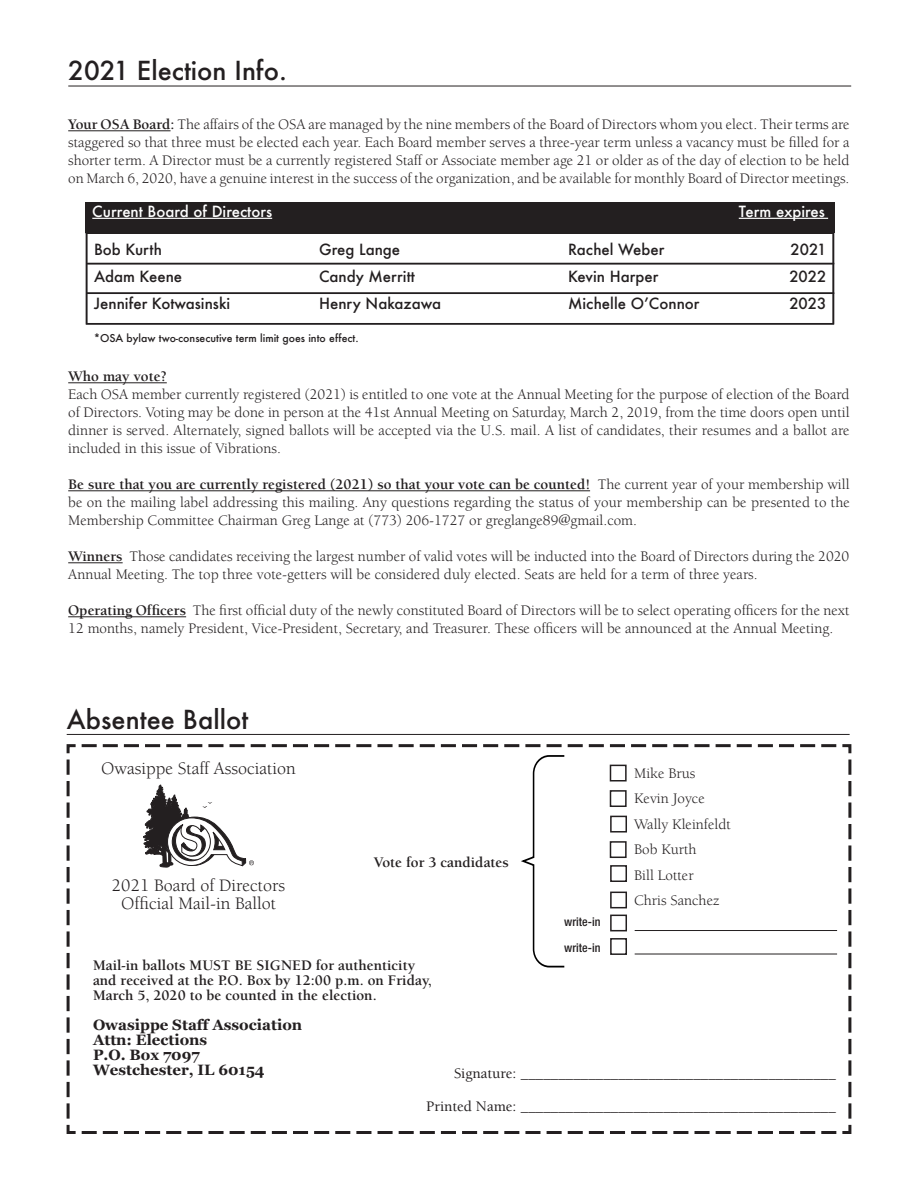
<style>
.page{position:relative;width:918px;height:1188px;background:#fff}
.page>*{position:absolute;margin:0;border:0;box-sizing:border-box;transform-origin:0 0}
.t1{font:500 25.5px "Futura";color:#231f20}
.t2{font:18px "Berkeley";color:#231f20}
.article_text{font:15px/18px "Berkeley";color:#231f20;text-align:justify}
.article_text-2{font:700 15px "Berkeley";color:#231f20}
.t3{font:500 15px "Futura";color:#231f20}
.t4{font:500 15px "Berkeley";color:#231f20}
.t5{font:700 15px "Georgia";color:#231f20}
.t6{font:500 15px "Futura";color:#fff}
.t7{font:500 condensed 12px "Helvetica Neue LT Std";color:#231f20}
.t8{font:500 10.5px "Futura";color:#231f20}
.s1{font-weight:700}
</style>
<div class="page">
<svg style="left:66px;top:744px;width:786px;height:390px"></svg>
<hr style="left:68px;top:130px;width:103px;height:1px;background:#231f20">
<hr style="left:68px;top:382px;width:99px;height:1px;background:#231f20">
<hr style="left:68px;top:490px;width:522px;height:1px;background:#231f20">
<hr style="left:68px;top:562px;width:55px;height:1px;background:#231f20">
<hr style="left:68px;top:616px;width:118px;height:1px;background:#231f20">
<hr style="left:68px;top:86px;width:783px;height:1px;background:#231f20">
<svg style="left:143px;top:785px;width:111px;height:82px"></svg>
<hr style="left:67px;top:734px;width:783px;height:1px;background:#231f20">
<div style="left:610px;top:765px;width:16px;height:16px;background:#fff"></div>
<div style="left:610px;top:765px;width:17px;height:17px;border:2px solid #231f20"></div>
<div style="left:610px;top:791px;width:16px;height:15px;background:#fff"></div>
<div style="left:610px;top:790px;width:17px;height:17px;border:2px solid #231f20"></div>
<div style="left:610px;top:842px;width:16px;height:15px;background:#fff"></div>
<div style="left:610px;top:841px;width:17px;height:17px;border:2px solid #231f20"></div>
<div style="left:611px;top:816px;width:15px;height:16px;background:#fff"></div>
<div style="left:610px;top:816px;width:17px;height:17px;border:2px solid #231f20"></div>
<svg style="left:521px;top:755px;width:43px;height:213px"></svg>
<div style="left:611px;top:915px;width:15px;height:16px;background:#fff"></div>
<div style="left:610px;top:915px;width:17px;height:16px;border:2px solid #231f20"></div>
<hr style="left:635px;top:930px;width:202px;height:1px;background:#231f20">
<div style="left:611px;top:939px;width:15px;height:15px;background:#fff"></div>
<div style="left:610px;top:938px;width:17px;height:17px;border:2px solid #231f20"></div>
<hr style="left:635px;top:954px;width:202px;height:1px;background:#231f20">
<div style="left:611px;top:866px;width:15px;height:15px;background:#fff"></div>
<div style="left:610px;top:865px;width:17px;height:17px;border:2px solid #231f20"></div>
<div style="left:611px;top:892px;width:15px;height:16px;background:#fff"></div>
<div style="left:610px;top:892px;width:17px;height:16px;border:2px solid #231f20"></div>
<div style="left:86px;top:202px;width:748px;height:31px;background:#231f20"></div>
<div style="left:86px;top:202px;width:748px;height:122px;border:2px solid #231f20"></div>
<hr style="left:87px;top:263px;width:747px;height:1px;background:#231f20">
<hr style="left:87px;top:292px;width:747px;height:2px;background:#231f20">
<hr style="left:92px;top:218px;width:180px;height:1px;background:#fff">
<hr style="left:739px;top:218px;width:89px;height:1px;background:#fff">
<hr style="left:86px;top:232px;width:747px;height:2px;background:#231f20">
<p class="t1" style="left:68px;top:53px;width:220px">2021 Election Info.</p>
<p class="article_text" style="left:68px;top:116px;width:783px"><span class="s1">Your OSA Board:</span> The affairs of the OSA are managed by the nine members of the Board of Directors whom you elect. Their terms are staggered so that three must be elected each year. Each Board member serves a three-year term unless a vacancy must be filled for a shorter term. A Director must be a currently registered Staff or Associate member age 21 or older as of the day of election to be held on March 6, 2020, have a genuine interest in the success of the organization, and be available for monthly Board of Director meetings.</p>
<p class="t6" style="left:92px;top:201px;width:181px">Current Board of Directors</p>
<p class="t6" style="left:739px;top:201px;width:88px">Term expires</p>
<p class="t3" style="left:94px;top:239px;width:69px">Bob Kurth</p>
<p class="t3" style="left:319px;top:239px;width:83px">Greg Lange</p>
<p class="t3" style="left:568px;top:239px;width:98px">Rachel Weber</p>
<p class="t3" style="left:791px;top:239px;width:37px">2021</p>
<p class="t3" style="left:94px;top:266px;width:90px">Adam Keene</p>
<p class="t3" style="left:319px;top:266px;width:97px">Candy Merritt</p>
<p class="t3" style="left:568px;top:266px;width:92px">Kevin Harper</p>
<p class="t3" style="left:789px;top:266px;width:39px">2022</p>
<p class="t3" style="left:94px;top:293px;width:138px">Jennifer Kotwasinski</p>
<p class="t3" style="left:319px;top:293px;width:124px">Henry Nakazawa</p>
<p class="t3" style="left:568px;top:293px;width:133px">Michelle O’Connor</p>
<p class="t3" style="left:789px;top:293px;width:39px">2023</p>
<p class="t8" style="left:94px;top:331px;width:267px">*OSA bylaw two-consecutive term limit goes into effect.</p>
<p class="article_text-2" style="left:68px;top:369px;width:100px">Who may vote?</p>
<p class="article_text" style="left:68px;top:386px;width:783px">Each OSA member currently registered (2021) is entitled to one vote at the Annual Meeting for the purpose of election of the Board of Directors. Voting may be done in person at the 41st Annual Meeting on Saturday, March 2, 2019, from the time doors open until dinner is served. Alternately, signed ballots will be accepted via the U.S. mail. A list of candidates, their resumes and a ballot are included in this issue of Vibrations.</p>
<p class="article_text" style="left:68px;top:476px;width:783px"><span class="s1">Be sure that you are currently registered (2021) so that your vote can be counted!</span> The current year of your membership will be on the mailing label addressing this mailing. Any questions regarding the status of your membership can be presented to the Membership Committee Chairman Greg Lange at (773) 206-1727 or greglange89@gmail.com.</p>
<p class="article_text" style="left:68px;top:548px;width:783px"><span class="s1">Winners</span> Those candidates receiving the largest number of valid votes will be inducted into the Board of Directors during the 2020<br>Annual Meeting. The top three vote-getters will be considered duly elected. Seats are held for a term of three years.</p>
<p class="article_text" style="left:68px;top:602px;width:783px"><span class="s1">Operating Officers</span> The first official duty of the newly constituted Board of Directors will be to select operating officers for the next<br>12 months, namely President, Vice-President, Secretary, and Treasurer. These officers will be announced at the Annual Meeting.</p>
<p class="t1" style="left:67px;top:702px;width:183px">Absentee Ballot</p>
<p class="t2" style="left:101px;top:759px;width:196px">Owasippe Staff Association</p>
<p class="t2" style="left:112px;top:876px;width:175px">2021 Board of Directors</p>
<p class="t2" style="left:121px;top:894px;width:156px">Official Mail-in Ballot</p>
<p class="article_text-2" style="left:374px;top:854px;width:137px">Vote for 3 candidates</p>
<p class="t7" style="left:564px;top:915px;width:38px">write-in</p>
<p class="t7" style="left:564px;top:940px;width:38px">write-in</p>
<p class="article_text" style="left:634px;top:765px;width:63px">Mike Brus</p>
<p class="article_text" style="left:634px;top:790px;width:72px">Kevin Joyce</p>
<p class="article_text" style="left:634px;top:816px;width:98px">Wally Kleinfeldt</p>
<p class="article_text" style="left:634px;top:841px;width:64px">Bob Kurth</p>
<p class="article_text" style="left:634px;top:867px;width:61px">Bill Lotter</p>
<p class="article_text" style="left:634px;top:892px;width:87px">Chris Sanchez</p>
<p class="article_text-2" style="left:93px;top:957px;width:324px">Mail-in ballots MUST BE SIGNED for authenticity</p>
<p class="article_text-2" style="left:93px;top:972px;width:340px">and received at the P.O. Box by 12:00 p.m. on Friday,</p>
<p class="article_text-2" style="left:93px;top:987px;width:285px">March 5, 2020 to be counted in the election.</p>
<p class="t5" style="left:93px;top:1013px;width:211px">Owasippe Staff Association</p>
<p class="t5" style="left:93px;top:1028px;width:116px">Attn: Elections</p>
<p class="t5" style="left:93px;top:1043px;width:108px">P.O. Box 7097</p>
<p class="t5" style="left:93px;top:1058px;width:173px">Westchester, IL 60154</p>
<p class="t4" style="left:454px;top:1065px;width:383px">Signature: __________________________________________</p>
<p class="t4" style="left:426px;top:1098px;width:411px">Printed Name: __________________________________________</p>
</div>
